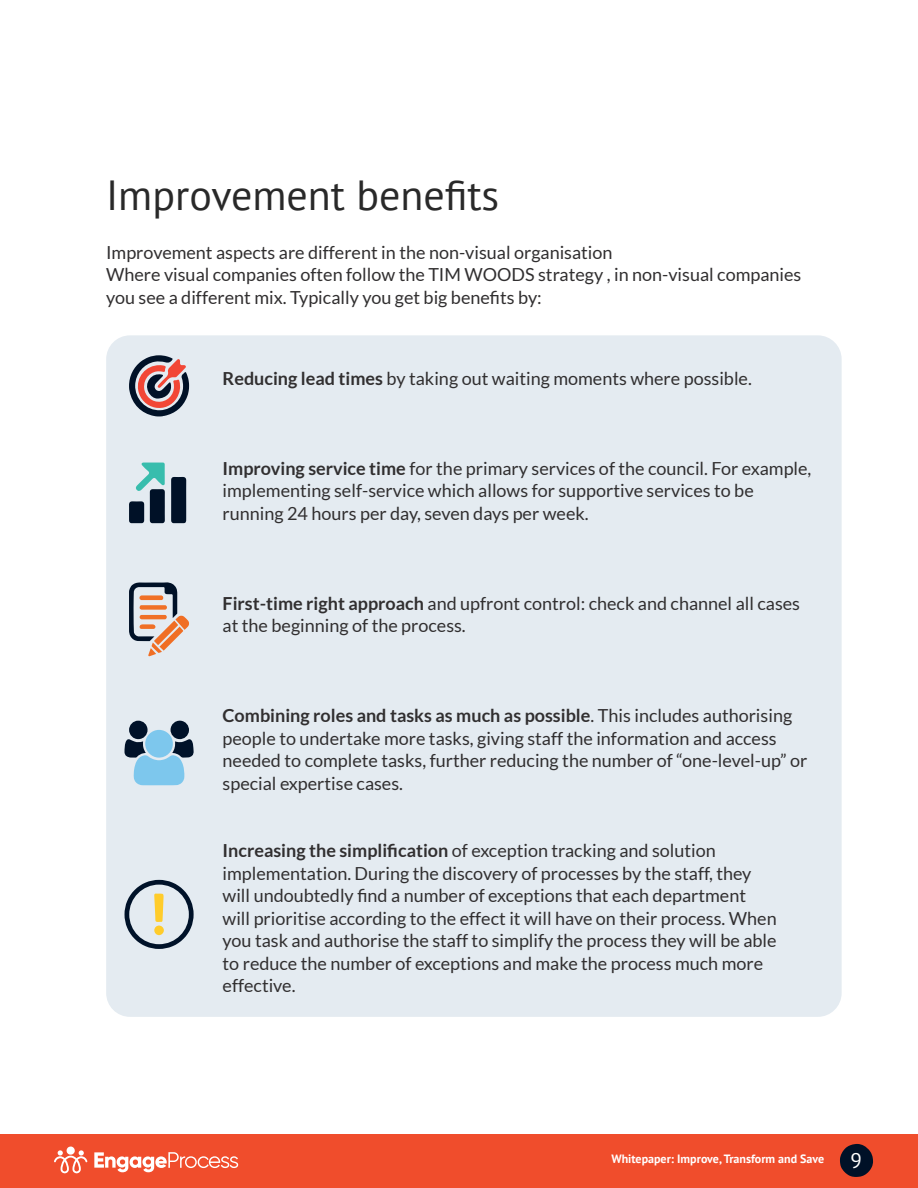
<style>
.page{position:relative;width:918px;height:1188px;background:#fff}
.page>*{position:absolute;margin:0;border:0;box-sizing:border-box;transform-origin:0 0}
.t1{font:42px "PT Sans";color:#292929}
.t2{font:18px/22.5px "Lato";color:#312f30}
.t3{font:700 12px "PT Sans";color:#fff}
.s1{font-weight:700}
.s2{font-weight:400;font-size:21px}
</style>
<div class="page">
<div style="left:0;top:1134px;width:918px;height:54px;background:#f04d2c"></div>
<svg style="left:840px;top:1144px;width:33px;height:33px"></svg>
<svg style="left:94px;top:1152px;width:144px;height:20px"></svg>
<svg style="left:54px;top:1147px;width:33px;height:26px"></svg>
<div style="left:106px;top:335px;width:736px;height:682px;background:#e4ebf1;border-radius:24px"></div>
<svg style="left:129px;top:355px;width:60px;height:61px"></svg>
<svg style="left:171px;top:477px;width:15px;height:46px"></svg>
<svg style="left:129px;top:463px;width:36px;height:60px"></svg>
<div style="left:145px;top:730px;width:28px;height:28px;background:#7dc7ed;border-radius:50%"></div>
<svg style="left:125px;top:739px;width:69px;height:46px"></svg>
<div style="left:170px;top:720px;width:19px;height:19px;background:#001229;border-radius:50%"></div>
<div style="left:129px;top:721px;width:19px;height:18px;background:#001229;border-radius:50%"></div>
<svg style="left:125px;top:880px;width:69px;height:69px"></svg>
<div style="left:154px;top:926px;width:10px;height:9px;background:#ffcc2b;border-radius:50%"></div>
<svg style="left:129px;top:582px;width:60px;height:74px"></svg>
<h1 class="t1" style="left:106px;top:168px;width:395px">Improvement benefits</h1>
<p class="t2" style="left:106px;top:241px;width:697px">Improvement aspects are different in the non-visual organisation<br>Where visual companies often follow the TIM WOODS strategy , in non-visual companies you see a different mix. Typically you get big benefits by:</p>
<p class="t2" style="left:223px;top:367px;width:531px"><span class="s1">Reducing lead times</span> by taking out waiting moments where possible.</p>
<p class="t2" style="left:223px;top:457px;width:590px"><span class="s1">Improving service time</span> for the primary services of the council. For example, implementing self-service which allows for supportive services to be running 24 hours per day, seven days per week.</p>
<p class="t2" style="left:223px;top:592px;width:579px"><span class="s1">First-time right approach</span> and upfront control: check and channel all cases at the beginning of the process.</p>
<p class="t2" style="left:223px;top:705px;width:586px"><span class="s1">Combining roles and tasks as much as possible</span>. This includes authorising people to undertake more tasks, giving staff the information and access needed to complete tasks, further reducing the number of “one-level-up” or special expertise cases.</p>
<p class="t2" style="left:223px;top:840px;width:556px"><span class="s1">Increasing the simplification</span> of exception tracking and solution implementation. During the discovery of processes by the staff, they will undoubtedly find a number of exceptions that each department will prioritise according to the effect it will have on their process. When you task and authorise the staff to simplify the process they will be able to reduce the number of exceptions and make the process much more effective.</p>
<p class="t3" style="left:611px;top:1151px;width:252px">Whitepaper: Improve, Transform and Save <span class="s2">9</span></p>
</div>
